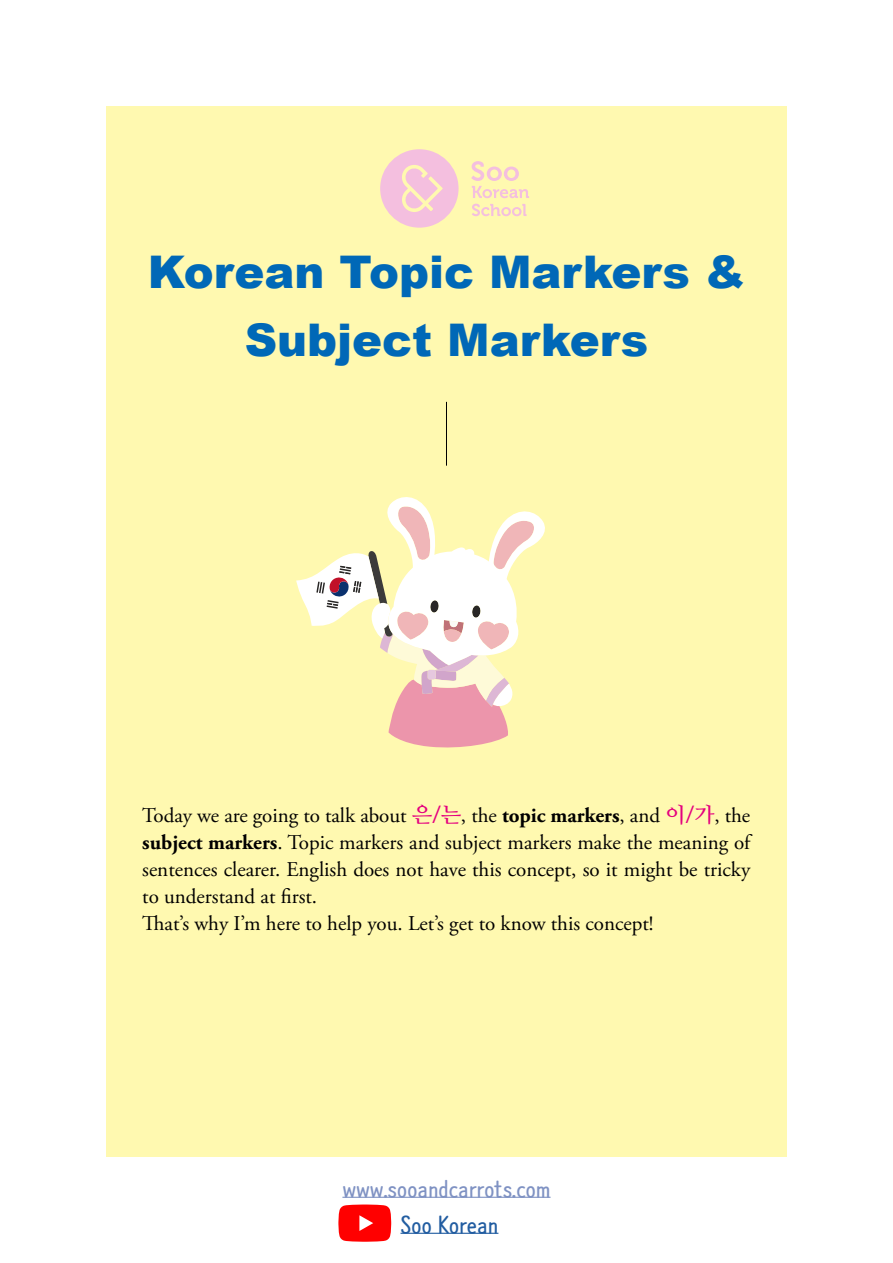
<style>
.page{position:relative;width:893px;height:1263px;background:#fff}
.page>*{position:absolute;margin:0;border:0;box-sizing:border-box;transform-origin:0 0}
.t1{font:900 45px/67.5px "Arial";color:#0068b7;text-align:center}
.t2{font:700 22.5px "Nanum Barunpen";color:#7f92c3}
.t3{font:700 22.5px "Nanum Barunpen";color:#225da1}
.t4{font:21px/27px "Adobe Garamond Pro";color:#000}
.s1{font-family:"Nanum Myeongjo";font-weight:700;color:#e4007f}
.s2{font-weight:700}
</style>
<div class="page">
<div style="left:106px;top:106px;width:681px;height:1051px;background:#fff9b0"></div>
<svg style="left:296px;top:497px;width:249px;height:251px"></svg>
<hr style="left:446px;top:402px;width:1px;height:64px;background:#000">
<hr style="left:342px;top:1197px;width:209px;height:1px;background:#7f92c3">
<hr style="left:400px;top:1233px;width:98px;height:1px;background:#225da1">
<svg style="left:338px;top:1204px;width:53px;height:38px;background:#ff2323"></svg>
<svg style="left:380px;top:149px;width:79px;height:79px"></svg>
<svg style="left:471px;top:161px;width:58px;height:37px"></svg>
<svg style="left:472px;top:204px;width:55px;height:12px"></svg>
<h1 class="t1" style="left:148px;top:237px;width:599px">Korean Topic Markers &amp;<br>Subject Markers</h1>
<p class="t4" style="left:142px;top:802px;width:610px">Today we are going to talk about <span class="s1">은/는</span>, the <span class="s2">topic markers</span>, and <span class="s1">이/가</span>, the <span class="s2">subject markers</span>. Topic markers and subject markers make the meaning of sentences clearer. English does not have this concept, so it might be tricky to understand at first.<br>That’s why I’m here to help you. Let’s get to know this concept!</p>
<p class="t2" style="left:342px;top:1174px;width:210px">www.sooandcarrots.com</p>
<p class="t3" style="left:400px;top:1210px;width:99px">Soo Korean</p>
</div>
